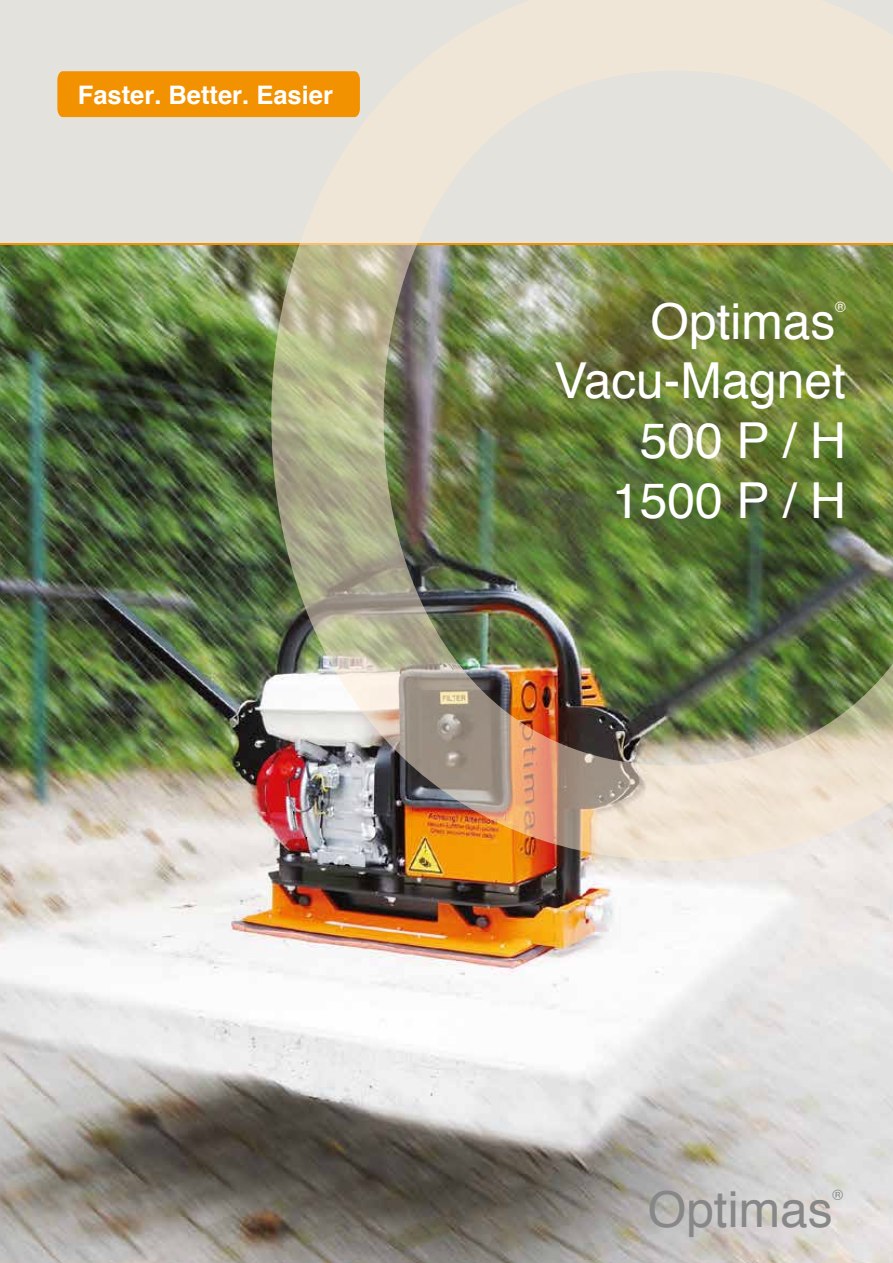
<style>
.page{position:relative;width:893px;height:1263px;background:#fff}
.page>*{position:absolute;margin:0;border:0;box-sizing:border-box;transform-origin:0 0}
.t1{font:49.65px/59.6px "Helvetica";color:#fff;text-align:right}
.t2{font:49.65px "Helvetica";color:#878787}
.t3{font:700 25.5px "Helvetica";color:#fff}
.t4{font:14.4px "Helvetica";color:#fff}
.t5{font:14.4px "Helvetica";color:#878787}
</style>
<div class="page">
<img style="left:0;top:245px;width:893px;height:1018px">
<div style="left:0;top:0;width:893px;height:243px;background:#e3e2dc"></div>
<hr style="left:0;top:243px;width:893px;height:2px;background:#f39200">
<img style="left:271px;top:0;width:622px;height:860px">
<div style="left:57px;top:71px;width:303px;height:46px;background:#f39200"></div>
<p class="t3" style="left:78px;top:74px;width:257px">Faster. Better. Easier</p>
<p class="t1" style="left:650px;top:293px;width:186px">Optimas</p>
<p class="t4" style="left:835px;top:295px;width:12px">®</p>
<p class="t1" style="left:554px;top:353px;width:293px">Vacu-Magnet<br>500 P / H<br>1500 P / H</p>
<p class="t2" style="left:648px;top:1171px;width:186px">Optimas</p>
<p class="t5" style="left:832px;top:1183px;width:12px">®</p>
</div>
